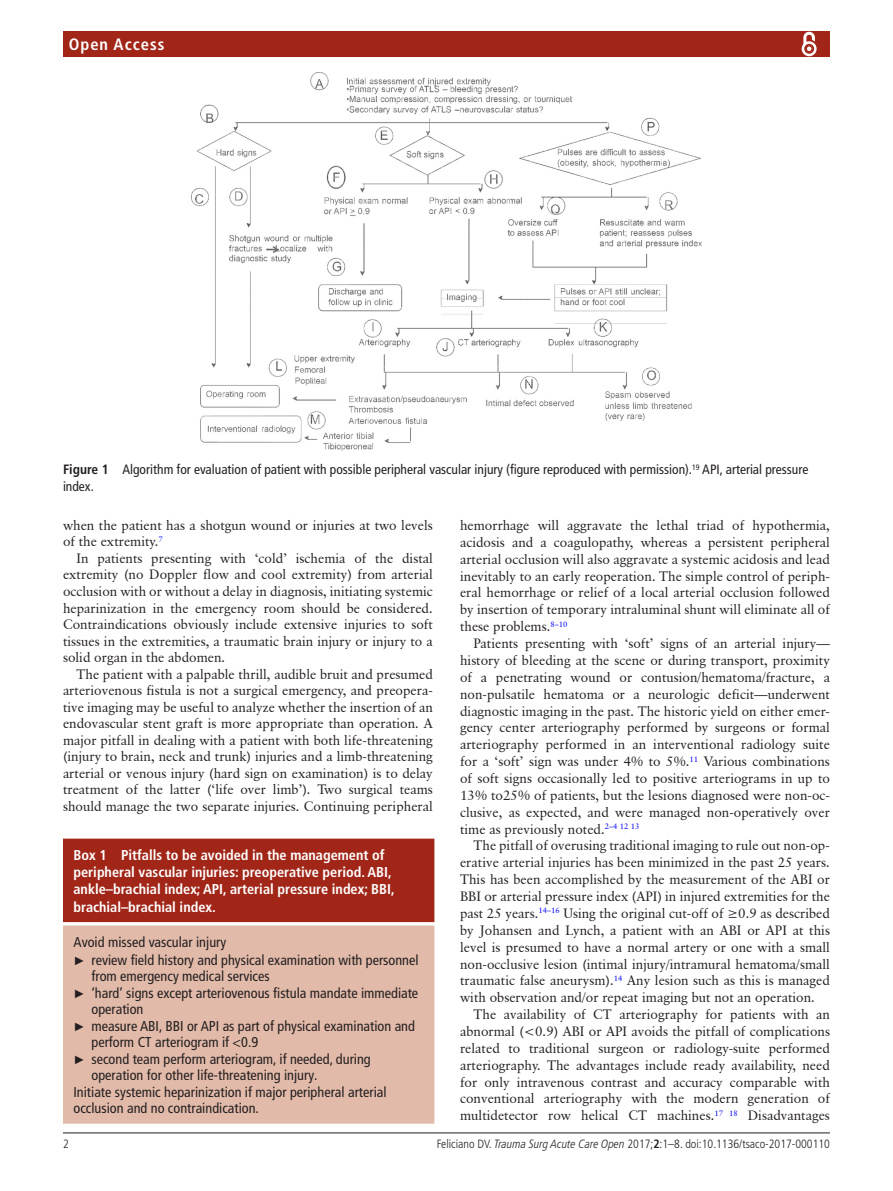
<style>
.page{position:relative;width:893px;height:1191px;background:#fff}
.page>*{position:absolute;margin:0;border:0;box-sizing:border-box;transform-origin:0 0}
.t1{font:700 condensed 16.5px "Frutiger LT Std";letter-spacing:.065em;color:#fff}
.t2{font:condensed 14.25px/18px "Frutiger LT Pro";color:#231f20}
.t3{font:700 condensed 14.25px/17.2px "Frutiger LT Pro";color:#fff}
.t4{font:13.5px/16.8px "Classical Garamond BT";color:#231f20;text-align:justify}
.t5{font:condensed 13.5px/16.5px "Frutiger LT Pro";color:#231f20}
.t6{font:300 condensed 12px "Frutiger LT Pro";color:#231f20}
.s1{font-weight:700}
.s2{font-family:"Arial";font-stretch:normal;font-size:12px}
.s3{font-style:italic}
</style>
<div class="page">
<hr style="left:63px;top:1132px;width:767px;height:1px;background:#231f20">
<div style="left:63px;top:31px;width:767px;height:25px;background:#a12618"></div>
<svg style="left:801px;top:31px;width:19px;height:26px"></svg>
<div style="left:806px;top:45px;width:7px;height:7px;border:1px solid #a12618;border-radius:50%"></div>
<img style="left:191px;top:72px;width:511px;height:378px">
<div style="left:64px;top:839px;width:370px;height:82px;background:#a12618"></div>
<div style="left:63px;top:838px;width:371px;height:84px;border:2px solid #a12618"></div>
<div style="left:64px;top:926px;width:370px;height:197px;background:#e2baa9"></div>
<div style="left:63px;top:925px;width:371px;height:198px;border:2px solid #e2baa9"></div>
<p class="t1" style="left:69px;top:34px;width:97px">Open Access</p>
<p class="t5" style="left:63px;top:461px;width:747px"><span class="s1">Figure 1</span> Algorithm for evaluation of patient with possible peripheral vascular injury (figure reproduced with permission).<sup>19</sup> API, arterial pressure index.</p>
<p class="t4" style="left:63px;top:517px;width:371px">when the patient has a shotgun wound or injuries at two levels of the extremity.<sup>7</sup></p>
<p class="t4" style="left:63px;top:550px;width:371px;text-indent:14px">In patients presenting with ‘cold’ ischemia of the distal extremity (no Doppler flow and cool extremity) from arterial occlusion with or without a delay in diagnosis, initiating systemic heparinization in the emergency room should be considered.<br>Contraindications obviously include extensive injuries to soft tissues in the extremities, a traumatic brain injury or injury to a solid organ in the abdomen.</p>
<p class="t4" style="left:63px;top:665px;width:371px;text-indent:14px">The patient with a palpable thrill, audible bruit and presumed arteriovenous fistula is not a surgical emergency, and preopera&shy;tive imaging may be useful to analyze whether the insertion of an endovascular stent graft is more appropriate than operation. A major pitfall in dealing with a patient with both life-threatening (injury to brain, neck and trunk) injuries and a limb-threatening arterial or venous injury (hard sign on examination) is to delay treatment of the latter (‘life over limb’). Two surgical teams should manage the two separate injuries. Continuing peripheral</p>
<p class="t3" style="left:74px;top:846px;width:323px">Box 1 Pitfalls to be avoided in the management of peripheral vascular injuries: preoperative period. ABI, ankle–brachial index; API, arterial pressure index; BBI, brachial–brachial index.</p>
<p class="t2" style="left:73px;top:932px;width:347px">Avoid missed vascular injury<br><span class="s2">►</span> review field history and physical examination with personnel</p>
<p class="t2" style="left:92px;top:967px;width:180px">from emergency medical services</p>
<p class="t2" style="left:73px;top:983px;width:346px"><span class="s2">►</span> ‘hard’ signs except arteriovenous fistula mandate immediate</p>
<p class="t2" style="left:92px;top:1000px;width:53px">operation</p>
<p class="t2" style="left:73px;top:1016px;width:343px"><span class="s2">►</span> measure ABI, BBI or API as part of physical examination and</p>
<p class="t2" style="left:92px;top:1033px;width:168px">perform CT arteriogram if &lt;0.9</p>
<p class="t2" style="left:73px;top:1049px;width:299px"><span class="s2">►</span> second team perform arteriogram, if needed, during</p>
<p class="t2" style="left:92px;top:1066px;width:228px">operation for other life-threatening injury.</p>
<p class="t2" style="left:74px;top:1082px;width:315px">Initiate systemic heparinization if major peripheral arterial</p>
<p class="t2" style="left:74px;top:1099px;width:187px">occlusion and no contraindication.</p>
<p class="t4" style="left:460px;top:516px;width:371px">hemorrhage will aggravate the lethal triad of hypothermia, acidosis and a coagulopathy, whereas a persistent peripheral arterial occlusion will also aggravate a systemic acidosis and lead inevitably to an early reoperation. The simple control of periph&shy;eral hemorrhage or relief of a local arterial occlusion followed by insertion of temporary intraluminal shunt will eliminate all of these problems.<sup>8–10</sup></p>
<p class="t4" style="left:460px;top:635px;width:371px;text-indent:14px">Patients presenting with ‘soft’ signs of an arterial injury— history of bleeding at the scene or during transport, proximity of a penetrating wound or contusion/hematoma/fracture, a non-pulsatile hematoma or a neurologic deficit—underwent diagnostic imaging in the past. The historic yield on either emer&shy;gency center arteriography performed by surgeons or formal arteriography performed in an interventional radiology suite for a ‘soft’ sign was under 4% to 5%.<sup>11</sup> Various combinations of soft signs occasionally led to positive arteriograms in up to 13% to25% of patients, but the lesions diagnosed were non-oc&shy;clusive, as expected, and were managed non-operatively over time as previously noted.<sup>2–4</sup> <sup>12</sup> <sup>13</sup></p>
<p class="t4" style="left:460px;top:837px;width:371px;text-indent:14px">The pitfall of overusing traditional imaging to rule out non-op&shy;erative arterial injuries has been minimized in the past 25 years.<br>This has been accomplished by the measurement of the ABI or BBI or arterial pressure index (API) in injured extremities for the past 25 years.<sup>14–16</sup> Using the original cut-off of ≥0.9 as described by Johansen and Lynch, a patient with an ABI or API at this level is presumed to have a normal artery or one with a small non-occlusive lesion (intimal injury/intramural hematoma/small traumatic false aneurysm).<sup>14</sup> Any lesion such as this is managed with observation and/or repeat imaging but not an operation.</p>
<p class="t4" style="left:460px;top:1005px;width:371px;text-indent:14px">The availability of CT arteriography for patients with an abnormal (&lt;0.9) ABI or API avoids the pitfall of complications related to traditional surgeon or radiology-suite performed arteriography. The advantages include ready availability, need for only intravenous contrast and accuracy comparable with conventional arteriography with the modern generation of multidetector row helical CT machines.<sup>17</sup> <sup>18</sup> Disadvantages</p>
<p class="t6" style="left:63px;top:1136px;width:7px">2</p>
<p class="t6" style="left:437px;top:1136px;width:395px">Feliciano DV. <span class="s3">Trauma Surg Acute Care Open</span> 2017;<span class="s1">2</span>:1–8. doi:10.1136/tsaco-2017-000110</p>
</div>
